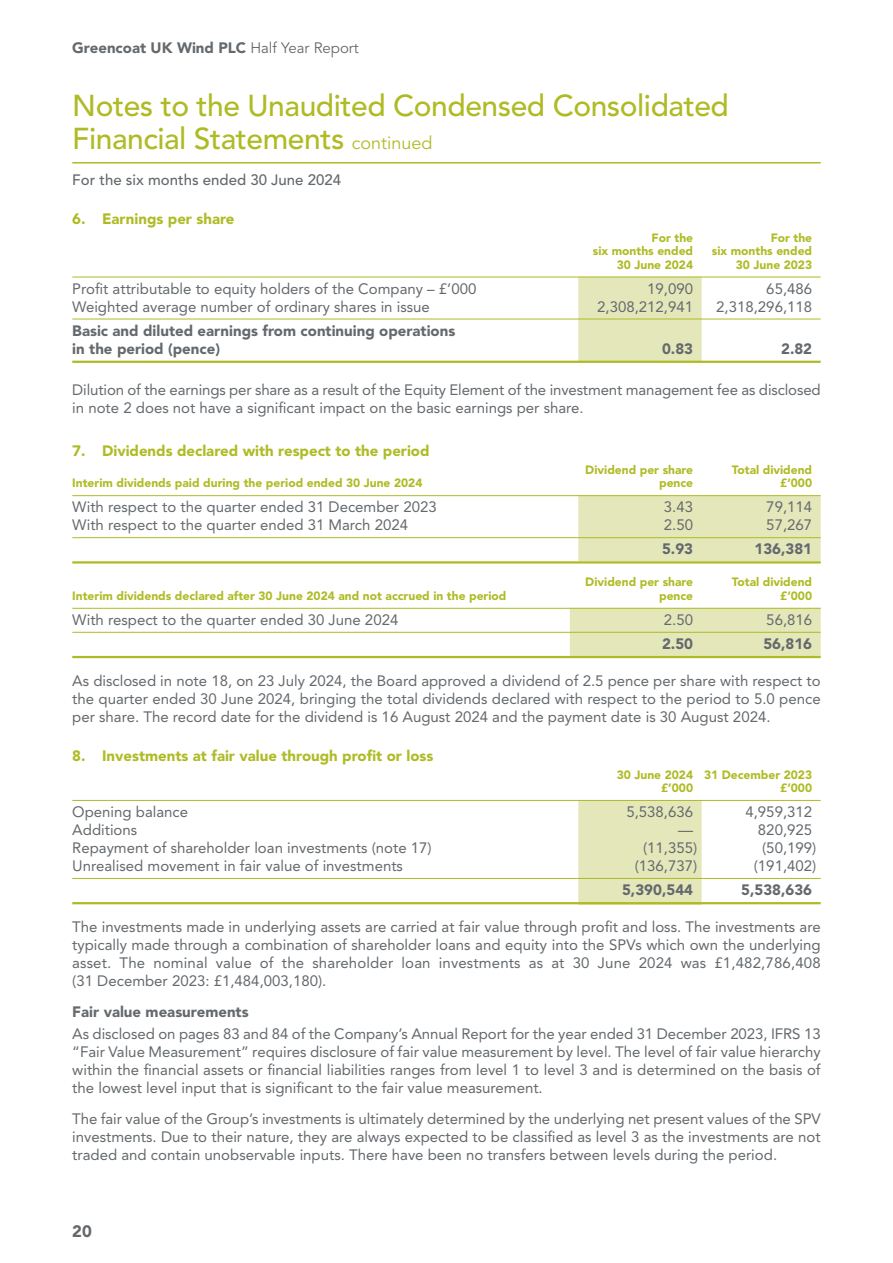
<style>
.page{position:relative;width:893px;height:1263px;background:#fff}
.page>*{position:absolute;margin:0;border:0;box-sizing:border-box;transform-origin:0 0}
.t1{font:500 30px/33px "Avenir";letter-spacing:-.015em;color:#afbb25}
.t2{font:900 16.5px "Avenir";color:#64696d}
.t3{font:15px/18px "Avenir LT Std";color:#64696d;text-align:justify}
.t4{font:900 15px/18px "Avenir LT Std";color:#64696d}
.t5{font:900 15px "Avenir LT Std";color:#afbb25}
.t6{font:900 15px "Avenir";color:#64696d}
.t7{font:500 15px "Avenir";color:#64696d}
.t8{font:900 12px/13.5px "Avenir LT Std";color:#afbb25}
.s1{font-weight:400}
.s2{font-family:"Avenir LT Std";font-weight:400;font-size:18px}
</style>
<div class="page">
<div style="left:578px;top:277px;width:124px;height:85px;background:#e4e7b9"></div>
<hr style="left:72px;top:277px;width:749px;height:1px;background:#afbb25">
<hr style="left:72px;top:319px;width:749px;height:1px;background:#afbb25">
<hr style="left:72px;top:361px;width:749px;height:2px;background:#afbb25">
<div style="left:578px;top:495px;width:243px;height:66px;background:#e4e7b9"></div>
<hr style="left:72px;top:495px;width:749px;height:1px;background:#afbb25">
<hr style="left:72px;top:537px;width:749px;height:1px;background:#afbb25">
<hr style="left:72px;top:561px;width:749px;height:2px;background:#afbb25">
<div style="left:570px;top:608px;width:251px;height:48px;background:#e4e7b9"></div>
<hr style="left:72px;top:608px;width:749px;height:1px;background:#afbb25">
<hr style="left:72px;top:632px;width:749px;height:1px;background:#afbb25">
<hr style="left:72px;top:656px;width:749px;height:2px;background:#afbb25">
<div style="left:578px;top:800px;width:124px;height:105px;background:#e4e7b9"></div>
<hr style="left:72px;top:800px;width:749px;height:1px;background:#afbb25">
<hr style="left:72px;top:878px;width:749px;height:1px;background:#afbb25">
<hr style="left:72px;top:902px;width:749px;height:2px;background:#afbb25">
<hr style="left:72px;top:162px;width:749px;height:1px;background:#afbb25">
<p class="t6" style="left:72px;top:35px;width:288px">Greencoat UK Wind PLC <span class="s1">Half Year Report</span></p>
<h1 class="t1" style="left:72px;top:92px;width:658px">Notes to the Unaudited Condensed Consolidated<br>Financial Statements <span class="s2">continued</span></h1>
<p class="t7" style="left:72px;top:174px;width:270px">For the six months ended 30 June 2024</p>
<p class="t5" style="left:72px;top:213px;width:164px">6. Earnings per share</p>
<p class="t8" style="left:652px;top:232px;width:43px">For the</p>
<p class="t8" style="left:771px;top:232px;width:43px">For the</p>
<p class="t8" style="left:593px;top:245px;width:102px">six months ended</p>
<p class="t8" style="left:712px;top:245px;width:102px">six months ended</p>
<p class="t8" style="left:617px;top:259px;width:78px">30 June 2024</p>
<p class="t8" style="left:736px;top:259px;width:78px">30 June 2023</p>
<p class="t3" style="left:72px;top:281px;width:406px">Profit attributable to equity holders of the Company – £’000</p>
<p class="t3" style="left:647px;top:281px;width:47px">19,090</p>
<p class="t3" style="left:766px;top:281px;width:47px">65,486</p>
<p class="t3" style="left:72px;top:299px;width:359px">Weighted average number of ordinary shares in issue</p>
<p class="t3" style="left:597px;top:299px;width:97px">2,308,212,941</p>
<p class="t3" style="left:716px;top:299px;width:97px">2,318,296,118</p>
<p class="t4" style="left:72px;top:323px;width:385px">Basic and diluted earnings from continuing operations in the period (pence)</p>
<p class="t4" style="left:662px;top:341px;width:33px">0.83</p>
<p class="t4" style="left:781px;top:341px;width:33px">2.82</p>
<p class="t3" style="left:72px;top:382px;width:750px">Dilution of the earnings per share as a result of the Equity Element of the investment management fee as disclosed in note 2 does not have a significant impact on the basic earnings per share.</p>
<p class="t5" style="left:72px;top:445px;width:359px">7. Dividends declared with respect to the period</p>
<p class="t8" style="left:585px;top:464px;width:109px">Dividend per share</p>
<p class="t8" style="left:732px;top:464px;width:82px">Total dividend</p>
<p class="t8" style="left:72px;top:477px;width:352px">Interim dividends paid during the period ended 30 June 2024</p>
<p class="t8" style="left:659px;top:477px;width:36px">pence</p>
<p class="t8" style="left:780px;top:477px;width:33px">£’000</p>
<p class="t3" style="left:72px;top:499px;width:366px">With respect to the quarter ended 31 December 2023</p>
<p class="t3" style="left:664px;top:499px;width:31px">3.43</p>
<p class="t3" style="left:766px;top:499px;width:47px">79,114</p>
<p class="t3" style="left:72px;top:517px;width:337px">With respect to the quarter ended 31 March 2024</p>
<p class="t3" style="left:664px;top:517px;width:31px">2.50</p>
<p class="t3" style="left:766px;top:517px;width:47px">57,267</p>
<p class="t4" style="left:662px;top:541px;width:33px">5.93</p>
<p class="t4" style="left:754px;top:541px;width:59px">136,381</p>
<p class="t8" style="left:585px;top:577px;width:109px">Dividend per share</p>
<p class="t8" style="left:732px;top:577px;width:82px">Total dividend</p>
<p class="t8" style="left:72px;top:590px;width:436px">Interim dividends declared after 30 June 2024 and not accrued in the period</p>
<p class="t8" style="left:659px;top:590px;width:36px">pence</p>
<p class="t8" style="left:780px;top:590px;width:33px">£’000</p>
<p class="t3" style="left:72px;top:612px;width:328px">With respect to the quarter ended 30 June 2024</p>
<p class="t3" style="left:664px;top:612px;width:31px">2.50</p>
<p class="t3" style="left:766px;top:612px;width:47px">56,816</p>
<p class="t4" style="left:662px;top:636px;width:33px">2.50</p>
<p class="t4" style="left:763px;top:636px;width:50px">56,816</p>
<p class="t3" style="left:72px;top:673px;width:750px">As disclosed in note 18, on 23 July 2024, the Board approved a dividend of 2.5 pence per share with respect to the quarter ended 30 June 2024, bringing the total dividends declared with respect to the period to 5.0 pence per share. The record date for the dividend is 16 August 2024 and the payment date is 30 August 2024.</p>
<p class="t5" style="left:72px;top:749px;width:363px">8. Investments at fair value through profit or loss</p>
<p class="t8" style="left:661px;top:769px;width:153px;text-indent:-44px">30 June 2024 31 December 2023 £’000</p>
<p class="t8" style="left:780px;top:782px;width:33px">£’000</p>
<p class="t3" style="left:72px;top:804px;width:117px">Opening balance</p>
<p class="t3" style="left:626px;top:804px;width:68px">5,538,636</p>
<p class="t3" style="left:745px;top:804px;width:68px">4,959,312</p>
<p class="t3" style="left:72px;top:822px;width:67px">Additions</p>
<p class="t3" style="left:678px;top:822px;width:16px">—</p>
<p class="t3" style="left:758px;top:822px;width:56px">820,925</p>
<p class="t3" style="left:72px;top:840px;width:361px">Repayment of shareholder loan investments (note 17)</p>
<p class="t3" style="left:643px;top:840px;width:56px">(11,355)</p>
<p class="t3" style="left:762px;top:840px;width:56px">(50,199)</p>
<p class="t3" style="left:72px;top:858px;width:332px">Unrealised movement in fair value of investments</p>
<p class="t3" style="left:635px;top:858px;width:64px">(136,737)</p>
<p class="t3" style="left:754px;top:858px;width:64px">(191,402)</p>
<p class="t4" style="left:622px;top:882px;width:73px">5,390,544</p>
<p class="t4" style="left:741px;top:882px;width:73px">5,538,636</p>
<p class="t3" style="left:72px;top:919px;width:750px">The investments made in underlying assets are carried at fair value through profit and loss. The investments are typically made through a combination of shareholder loans and equity into the SPVs which own the underlying asset. The nominal value of the shareholder loan investments as at 30 June 2024 was £1,482,786,408 (31 December 2023: £1,484,003,180).</p>
<p class="t4" style="left:72px;top:1003px;width:178px">Fair value measurements</p>
<p class="t3" style="left:72px;top:1026px;width:750px">As disclosed on pages 83 and 84 of the Company’s Annual Report for the year ended 31 December 2023, IFRS 13 “Fair Value Measurement” requires disclosure of fair value measurement by level. The level of fair value hierarchy within the financial assets or financial liabilities ranges from level 1 to level 3 and is determined on the basis of the lowest level input that is significant to the fair value measurement.</p>
<p class="t3" style="left:72px;top:1110px;width:750px">The fair value of the Group’s investments is ultimately determined by the underlying net present values of the SPV investments. Due to their nature, they are always expected to be classified as level 3 as the investments are not traded and contain unobservable inputs. There have been no transfers between levels during the period.</p>
<p class="t2" style="left:72px;top:1217px;width:21px">20</p>
</div>
